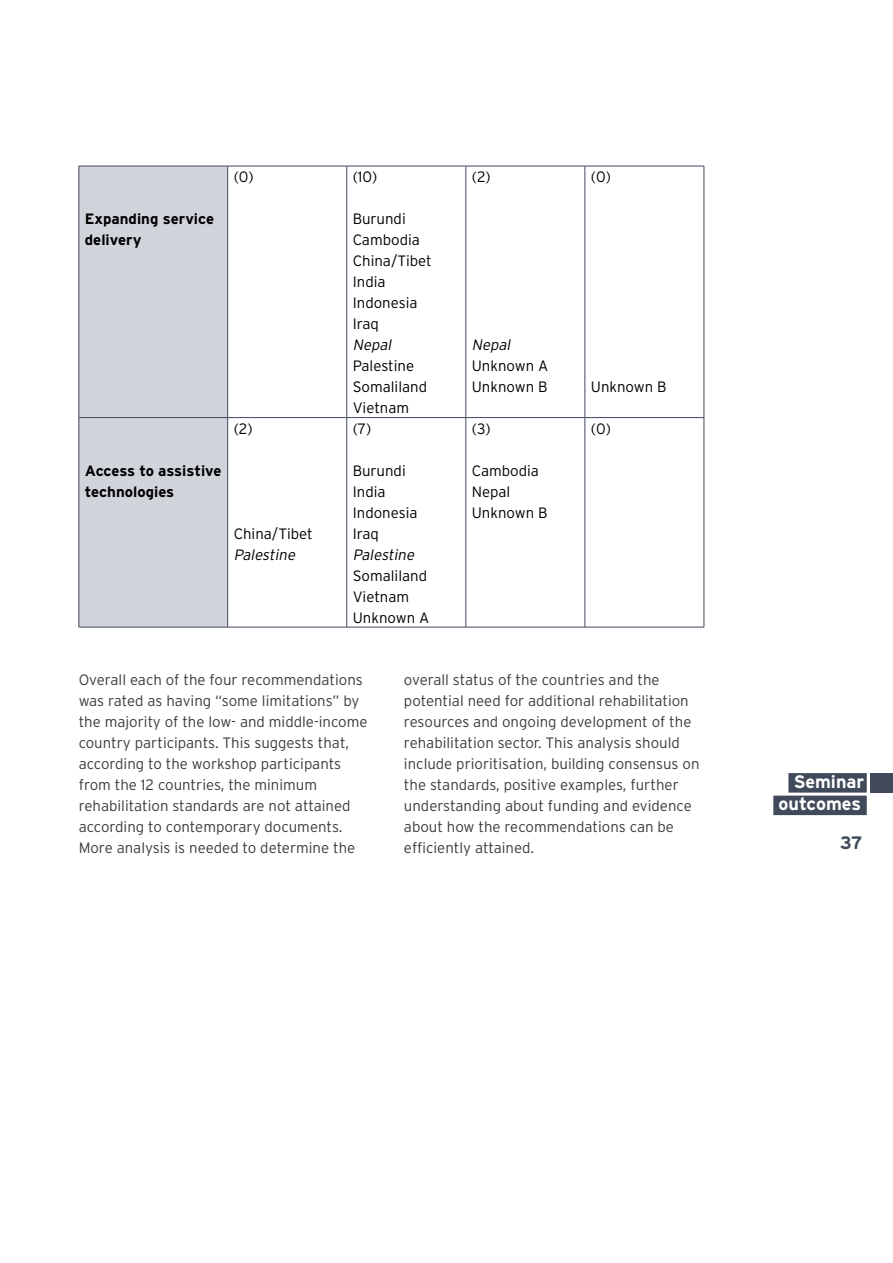
<style>
.page{position:relative;width:893px;height:1263px;background:#fff}
.page>*{position:absolute;margin:0;border:0;box-sizing:border-box;transform-origin:0 0}
.t1{font:700 18px/22.5px "Interstate";color:#fff;text-align:right}
.t2{font:700 18px "Interstate";color:#414a5b}
.t3{font:300 15px/21px "Interstate";color:#3c3c3b}
.t4{font:300 15px/21px "Interstate";color:#000}
.t5{font:700 15px/21px "Interstate";color:#000}
.t6{font:italic 300 15px "Interstate";color:#000}
.s1{color:#414a5b}
</style>
<div class="page">
<div style="left:80px;top:167px;width:147px;height:460px;background:#d2d4dc"></div>
<hr style="left:79px;top:166px;width:149px;height:1px;background:#414a5b">
<hr style="left:79px;top:166px;width:1px;height:251px;background:#414a5b">
<hr style="left:228px;top:166px;width:119px;height:1px;background:#414a5b">
<hr style="left:227px;top:166px;width:1px;height:251px;background:#414a5b">
<hr style="left:347px;top:166px;width:119px;height:1px;background:#414a5b">
<hr style="left:346px;top:166px;width:1px;height:251px;background:#414a5b">
<hr style="left:466px;top:166px;width:119px;height:1px;background:#414a5b">
<hr style="left:466px;top:166px;width:1px;height:251px;background:#414a5b">
<hr style="left:585px;top:166px;width:119px;height:1px;background:#414a5b">
<hr style="left:585px;top:166px;width:1px;height:251px;background:#414a5b">
<hr style="left:704px;top:166px;width:1px;height:251px;background:#414a5b">
<hr style="left:79px;top:417px;width:149px;height:1px;background:#414a5b">
<hr style="left:79px;top:418px;width:1px;height:209px;background:#414a5b">
<hr style="left:228px;top:417px;width:119px;height:1px;background:#414a5b">
<hr style="left:227px;top:418px;width:1px;height:209px;background:#414a5b">
<hr style="left:347px;top:417px;width:119px;height:1px;background:#414a5b">
<hr style="left:346px;top:418px;width:1px;height:209px;background:#414a5b">
<hr style="left:466px;top:417px;width:119px;height:1px;background:#414a5b">
<hr style="left:466px;top:418px;width:1px;height:209px;background:#414a5b">
<hr style="left:585px;top:417px;width:119px;height:1px;background:#414a5b">
<hr style="left:585px;top:418px;width:1px;height:209px;background:#414a5b">
<hr style="left:704px;top:418px;width:1px;height:209px;background:#414a5b">
<hr style="left:79px;top:627px;width:149px;height:1px;background:#414a5b">
<hr style="left:228px;top:627px;width:119px;height:1px;background:#414a5b">
<hr style="left:347px;top:627px;width:119px;height:1px;background:#414a5b">
<hr style="left:466px;top:627px;width:119px;height:1px;background:#414a5b">
<hr style="left:585px;top:627px;width:119px;height:1px;background:#414a5b">
<div style="left:788px;top:773px;width:79px;height:20px;background:#414a5b"></div>
<div style="left:773px;top:796px;width:94px;height:19px;background:#414a5b"></div>
<div style="left:871px;top:773px;width:22px;height:19px;background:#414a5b"></div>
<p class="t5" style="left:85px;top:208px;width:131px">Expanding service delivery</p>
<p class="t5" style="left:85px;top:460px;width:138px">Access to assistive technologies</p>
<p class="t4" style="left:234px;top:166px;width:22px">(0)</p>
<p class="t4" style="left:353px;top:166px;width:26px">(10)</p>
<p class="t4" style="left:353px;top:208px;width:81px">Burundi<br>Cambodia<br>China/Tibet<br>India<br>Indonesia<br>Iraq</p>
<p class="t6" style="left:353px;top:336px;width:43px">Nepal</p>
<p class="t4" style="left:353px;top:355px;width:76px">Palestine<br>Somaliland<br>Vietnam</p>
<p class="t4" style="left:234px;top:418px;width:20px">(2)</p>
<p class="t4" style="left:234px;top:523px;width:81px">China/Tibet</p>
<p class="t6" style="left:234px;top:545px;width:66px">Palestine</p>
<p class="t4" style="left:353px;top:418px;width:20px">(7)</p>
<p class="t4" style="left:353px;top:460px;width:66px">Burundi<br>India<br>Indonesia<br>Iraq</p>
<p class="t6" style="left:353px;top:545px;width:66px">Palestine</p>
<p class="t4" style="left:353px;top:565px;width:78px">Somaliland<br>Vietnam<br>Unknown A</p>
<p class="t4" style="left:472px;top:166px;width:20px">(2)</p>
<p class="t6" style="left:472px;top:336px;width:43px">Nepal</p>
<p class="t4" style="left:472px;top:355px;width:78px">Unknown A<br>Unknown B</p>
<p class="t4" style="left:472px;top:418px;width:20px">(3)</p>
<p class="t4" style="left:472px;top:460px;width:77px">Cambodia<br>Nepal<br>Unknown B</p>
<p class="t4" style="left:591px;top:166px;width:22px">(0)</p>
<p class="t4" style="left:591px;top:376px;width:77px">Unknown B</p>
<p class="t4" style="left:591px;top:418px;width:22px">(0)</p>
<p class="t3" style="left:79px;top:669px;width:290px">Overall each of the four recommendations was rated as having “some limitations” by the majority of the low- and middle-income country participants. This suggests that, according to the workshop participants from the 12 countries, the minimum rehabilitation standards are not attained according to contemporary documents.<br>More analysis is needed to determine the</p>
<p class="t3" style="left:404px;top:669px;width:297px">overall status of the countries and the potential need for additional rehabilitation resources and ongoing development of the rehabilitation sector. This analysis should include prioritisation, building consensus on the standards, positive examples, further understanding about funding and evidence about how the recommendations can be efficiently attained.</p>
<p class="t1" style="left:778px;top:770px;width:90px">Seminar<span class="s1">. </span>outcomes<span class="s1">.</span></p>
<p class="t2" style="left:840px;top:831px;width:24px">37</p>
</div>
